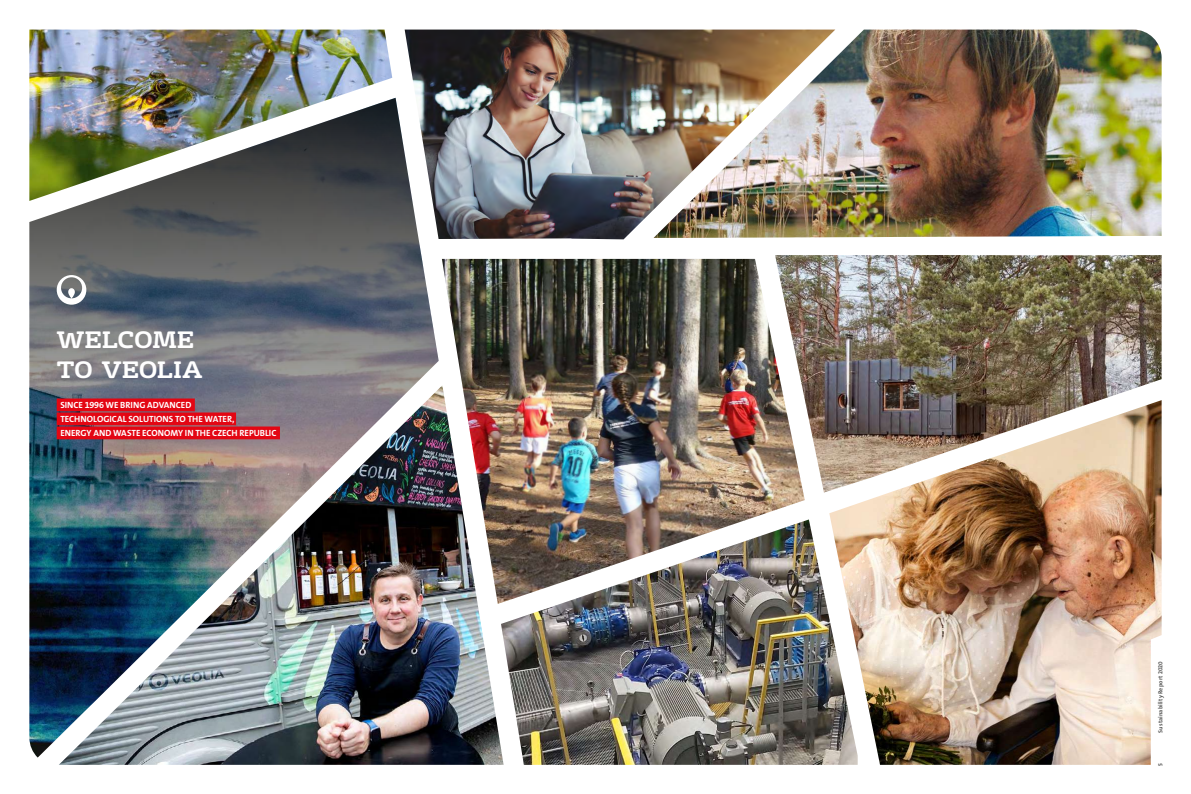
<style>
.page{position:relative;width:1191px;height:794px;background:#fff}
.page>*{position:absolute;margin:0;border:0;box-sizing:border-box;transform-origin:0 0}
.t1{font:700 23px/30px "FS Rufus";letter-spacing:-.01em;color:#fff}
.t2{font:9px/14px "The Sans Veolia W7 Bld";color:#fff}
.t3{font:6px "The Sans Veolia W7 Bld";letter-spacing:.015em;color:#575756}
</style>
<div class="page">
<img style="left:835px;top:30px;width:326px;height:208px">
<img style="left:775px;top:255px;width:386px;height:237px">
<img style="left:829px;top:400px;width:332px;height:365px">
<img style="left:503px;top:519px;width:354px;height:246px">
<img style="left:442px;top:259px;width:363px;height:345px">
<img style="left:59px;top:385px;width:444px;height:380px">
<img style="left:29px;top:98px;width:410px;height:490px">
<img style="left:29px;top:30px;width:363px;height:171px">
<img style="left:405px;top:30px;width:430px;height:209px">
<svg style="left:57px;top:275px;width:29px;height:30px"></svg>
<div style="left:57px;top:398px;width:138px;height:13px;background:#e30613"></div>
<div style="left:57px;top:412px;width:179px;height:13px;background:#e30613"></div>
<div style="left:57px;top:426px;width:223px;height:13px;background:#e30613"></div>
<h1 class="t1" style="left:57px;top:323px;width:147px">WELCOME<br>TO VEOLIA</h1>
<p class="t2" style="left:60px;top:398px;width:218px">SINCE 1996 WE BRING ADVANCED<br>TECHNOLOGICAL SOLUTIONS TO THE WATER,<br>ENERGY AND WASTE ECONOMY IN THE CZECH REPUBLIC</p>
<p class="t3" style="left:1156px;top:732px;width:73px;rotate:-90deg">Sustainability Report 2020</p>
<p class="t3" style="left:1156px;top:765px;width:4px;rotate:-90deg">5</p>
</div>
